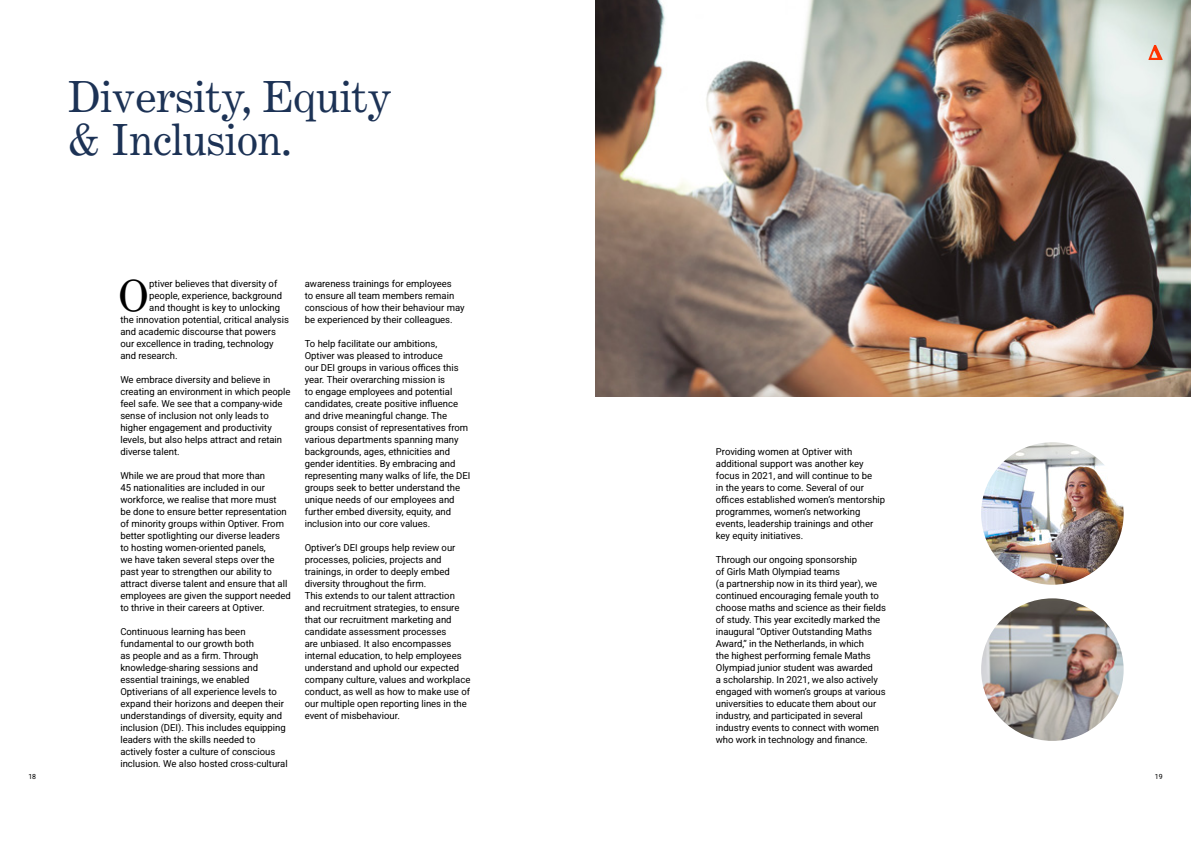
<style>
.page{position:relative;width:1191px;height:842px;background:#fff}
.page>*{position:absolute;margin:0;border:0;box-sizing:border-box;transform-origin:0 0}
.t1{font:43px/43px "Century Expanded LT Std";letter-spacing:-.01em;color:#1c3255}
.t2{font:42.8px "Century Expanded LT Std";color:#000}
.t3{font:9.5px/12px "Roboto";color:#000}
.t4{font:7px "Roboto";color:#000}
</style>
<div class="page">
<img style="left:595px;top:0;width:596px;height:397px">
<svg style="left:1148px;top:45px;width:14px;height:15px"></svg>
<img style="left:981px;top:442px;width:142px;height:143px;border-radius:71px">
<img style="left:981px;top:598px;width:142px;height:143px;border-radius:71px">
<h1 class="t1" style="left:67px;top:75px;width:326px">Diversity, Equity &amp; Inclusion.</h1>
<h2 class="t2" style="left:118px;top:269px;width:32px">O</h2>
<p class="t3" style="left:149px;top:277px;width:130px">ptiver believes that diversity of</p>
<p class="t3" style="left:149px;top:289px;width:134px">people, experience, background</p>
<p class="t3" style="left:149px;top:301px;width:132px">and thought is key to unlocking</p>
<p class="t3" style="left:120px;top:313px;width:170px">the innovation potential, critical analysis</p>
<p class="t3" style="left:120px;top:325px;width:157px">and academic discourse that powers</p>
<p class="t3" style="left:120px;top:337px;width:155px">our excellence in trading, technology</p>
<p class="t3" style="left:120px;top:349px;width:59px">and research.</p>
<p class="t3" style="left:120px;top:373px;width:172px">We embrace diversity and believe in creating an environment in which people feel safe. We see that a company-wide sense of inclusion not only leads to higher engagement and productivity levels, but also helps attract and retain diverse talent.</p>
<p class="t3" style="left:120px;top:469px;width:172px">While we are proud that more than<br>45 nationalities are included in our workforce, we realise that more must<br>be done to ensure better representation of minority groups within Optiver. From better spotlighting our diverse leaders<br>to hosting women-oriented panels,<br>we have taken several steps over the past year to strengthen our ability to attract diverse talent and ensure that all employees are given the support needed to thrive in their careers at Optiver.</p>
<p class="t3" style="left:120px;top:625px;width:169px">Continuous learning has been fundamental to our growth both<br>as people and as a firm. Through knowledge-sharing sessions and essential trainings, we enabled Optiverians of all experience levels to expand their horizons and deepen their understandings of diversity, equity and inclusion (DEI). This includes equipping leaders with the skills needed to actively foster a culture of conscious inclusion. We also hosted cross-cultural</p>
<p class="t3" style="left:305px;top:277px;width:161px">awareness trainings for employees<br>to ensure all team members remain conscious of how their behaviour may be experienced by their colleagues.</p>
<p class="t3" style="left:305px;top:337px;width:167px">To help facilitate our ambitions,<br>Optiver was pleased to introduce<br>our DEI groups in various offices this year. Their overarching mission is<br>to engage employees and potential candidates, create positive influence and drive meaningful change. The groups consist of representatives from various departments spanning many backgrounds, ages, ethnicities and gender identities. By embracing and representing many walks of life, the DEI groups seek to better understand the unique needs of our employees and further embed diversity, equity, and inclusion into our core values.</p>
<p class="t3" style="left:305px;top:541px;width:167px">Optiver’s DEI groups help review our processes, policies, projects and trainings, in order to deeply embed diversity throughout the firm.<br>This extends to our talent attraction and recruitment strategies, to ensure that our recruitment marketing and candidate assessment processes<br>are unbiased. It also encompasses internal education, to help employees understand and uphold our expected company culture, values and workplace conduct, as well as how to make use of our multiple open reporting lines in the event of misbehaviour.</p>
<p class="t3" style="left:716px;top:445px;width:171px">Providing women at Optiver with additional support was another key focus in 2021, and will continue to be<br>in the years to come. Several of our offices established women’s mentorship programmes, women’s networking events, leadership trainings and other key equity initiatives.</p>
<p class="t3" style="left:716px;top:553px;width:172px">Through our ongoing sponsorship<br>of Girls Math Olympiad teams<br>(a partnership now in its third year), we continued encouraging female youth to choose maths and science as their fields of study. This year excitedly marked the inaugural “Optiver Outstanding Maths Award,” in the Netherlands, in which<br>the highest performing female Maths Olympiad junior student was awarded<br>a scholarship. In 2021, we also actively engaged with women’s groups at various universities to educate them about our industry, and participated in several industry events to connect with women who work in technology and finance.</p>
<p class="t4" style="left:28px;top:771px;width:9px">18</p>
<p class="t4" style="left:1154px;top:771px;width:9px">19</p>
</div>
